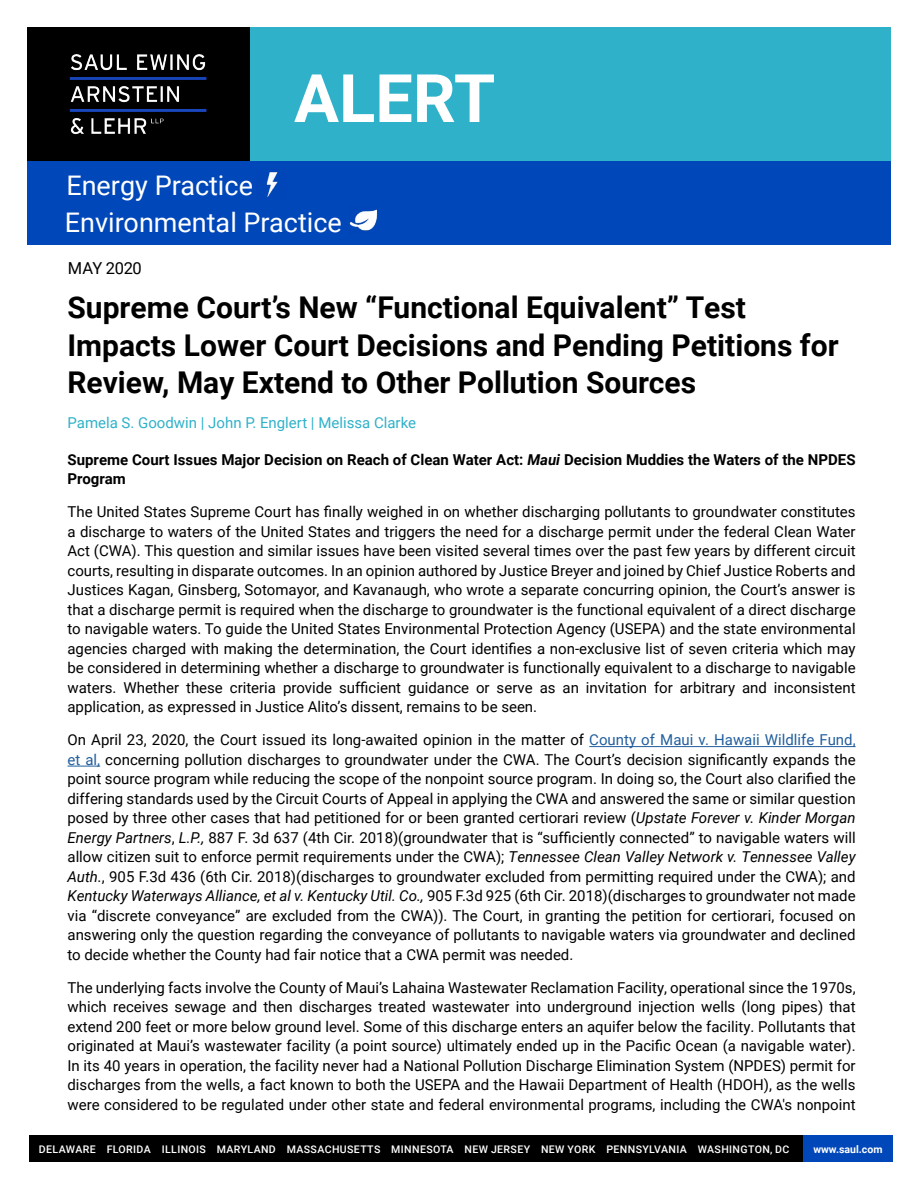
<style>
.page{position:relative;width:918px;height:1188px;background:#fff}
.page>*{position:absolute;margin:0;border:0;box-sizing:border-box;transform-origin:0 0}
.t1{font:700 66.9px "Roboto";color:#fff}
.t2{font:700 30px/37.5px "Roboto";color:#000}
.t3{font:27px/37.5px "Roboto";color:#fff}
.t4{font:16.5px "Roboto";letter-spacing:-.025em;color:#000101}
.t5{font:15px/19.5px "Roboto";color:#000;text-align:justify}
.t6{font:700 15px/19.5px "Roboto";color:#000}
.t7{font:15px "Roboto";color:#2fb1c9}
.t8{font:500 10.5px "Roboto";letter-spacing:.035em;color:#fff}
.t9{font:700 10.5px "Roboto";color:#fff}
.s1{font-style:italic}
.s2{color:#215e9e}
</style>
<div class="page">
<div style="left:27px;top:27px;width:864px;height:134px;background:#2fb1c9"></div>
<div style="left:27px;top:27px;width:223px;height:134px;background:#000"></div>
<div style="left:27px;top:161px;width:864px;height:83px;background:#0047ba"></div>
<img style="left:69px;top:54px;width:138px;height:81px">
<div style="left:29px;top:1136px;width:774px;height:26px;background:#000"></div>
<div style="left:803px;top:1136px;width:89px;height:26px;background:#0047ba"></div>
<hr style="left:589px;top:746px;width:267px;height:1px;background:#215e9e">
<hr style="left:68px;top:766px;width:32px;height:1px;background:#215e9e">
<img style="left:350px;top:209px;width:28px;height:22px">
<img style="left:266px;top:172px;width:12px;height:26px">
<h1 class="t1" style="left:294px;top:51px;width:203px">ALERT</h1>
<h3 class="t3" style="left:65px;top:165px;width:278px">Energy Practice<br>Environmental Practice</h3>
<p class="t4" style="left:68px;top:256px;width:76px">MAY 2020</p>
<h2 class="t2" style="left:68px;top:288px;width:773px">Supreme Court’s New “Functional Equivalent” Test<br>Impacts Lower Court Decisions and Pending Petitions for<br>Review, May Extend to Other Pollution Sources</h2>
<p class="t7" style="left:68px;top:412px;width:350px">Pamela S. Goodwin | John P. Englert | Melissa Clarke</p>
<p class="t6" style="left:68px;top:449px;width:790px">Supreme Court Issues Major Decision on Reach of Clean Water Act: <span class="s1">Maui</span> Decision Muddies the Waters of the NPDES<br>Program</p>
<p class="t5" style="left:68px;top:502px;width:790px">The United States Supreme Court has finally weighed in on whether discharging pollutants to groundwater constitutes a discharge to waters of the United States and triggers the need for a discharge permit under the federal Clean Water Act (CWA). This question and similar issues have been visited several times over the past few years by different circuit courts, resulting in disparate outcomes. In an opinion authored by Justice Breyer and joined by Chief Justice Roberts and Justices Kagan, Ginsberg, Sotomayor, and Kavanaugh, who wrote a separate concurring opinion, the Court’s answer is that a discharge permit is required when the discharge to groundwater is the functional equivalent of a direct discharge to navigable waters. To guide the United States Environmental Protection Agency (USEPA) and the state environmental agencies charged with making the determination, the Court identifies a non-exclusive list of seven criteria which may be considered in determining whether a discharge to groundwater is functionally equivalent to a discharge to navigable waters. Whether these criteria provide sufficient guidance or serve as an invitation for arbitrary and inconsistent application, as expressed in Justice Alito’s dissent, remains to be seen.</p>
<p class="t5" style="left:68px;top:730px;width:790px">On April 23, 2020, the Court issued its long-awaited opinion in the matter of <span class="s2">County of Maui v. Hawaii Wildlife Fund, et al,</span> concerning pollution discharges to groundwater under the CWA. The Court’s decision significantly expands the point source program while reducing the scope of the nonpoint source program. In doing so, the Court also clarified the differing standards used by the Circuit Courts of Appeal in applying the CWA and answered the same or similar question posed by three other cases that had petitioned for or been granted certiorari review (<span class="s1">Upstate Forever v. Kinder Morgan Energy Partners</span>, <span class="s1">L.P.,</span> 887 F. 3d 637 (4th Cir. 2018)(groundwater that is “sufficiently connected” to navigable waters will allow citizen suit to enforce permit requirements under the CWA); <span class="s1">Tennessee Clean Valley Network v. Tennessee Valley Auth.</span>, 905 F.3d 436 (6th Cir. 2018)(discharges to groundwater excluded from permitting required under the CWA); and <span class="s1">Kentucky Waterways Alliance, et al v. Kentucky Util. Co.,</span> 905 F.3d 925 (6th Cir. 2018)(discharges to groundwater not made via “discrete conveyance” are excluded from the CWA)). The Court, in granting the petition for certiorari, focused on answering only the question regarding the conveyance of pollutants to navigable waters via groundwater and declined to decide whether the County had fair notice that a CWA permit was needed.</p>
<p class="t5" style="left:68px;top:977px;width:790px">The underlying facts involve the County of Maui’s Lahaina Wastewater Reclamation Facility, operational since the 1970s, which receives sewage and then discharges treated wastewater into underground injection wells (long pipes) that extend 200 feet or more below ground level. Some of this discharge enters an aquifer below the facility. Pollutants that originated at Maui’s wastewater facility (a point source) ultimately ended up in the Pacific Ocean (a navigable water).<br>In its 40 years in operation, the facility never had a National Pollution Discharge Elimination System (NPDES) permit for discharges from the wells, a fact known to both the USEPA and the Hawaii Department of Health (HDOH), as the wells were considered to be regulated under other state and federal environmental programs, including the CWA's nonpoint</p>
<p class="t8" style="left:39px;top:1142px;width:752px">DELAWARE FLORIDA ILLINOIS MARYLAND MASSACHUSETTS MINNESOTA NEW JERSEY NEW YORK PENNSYLVANIA WASHINGTON, DC</p>
<p class="t9" style="left:813px;top:1142px;width:71px">www.saul.com</p>
</div>
